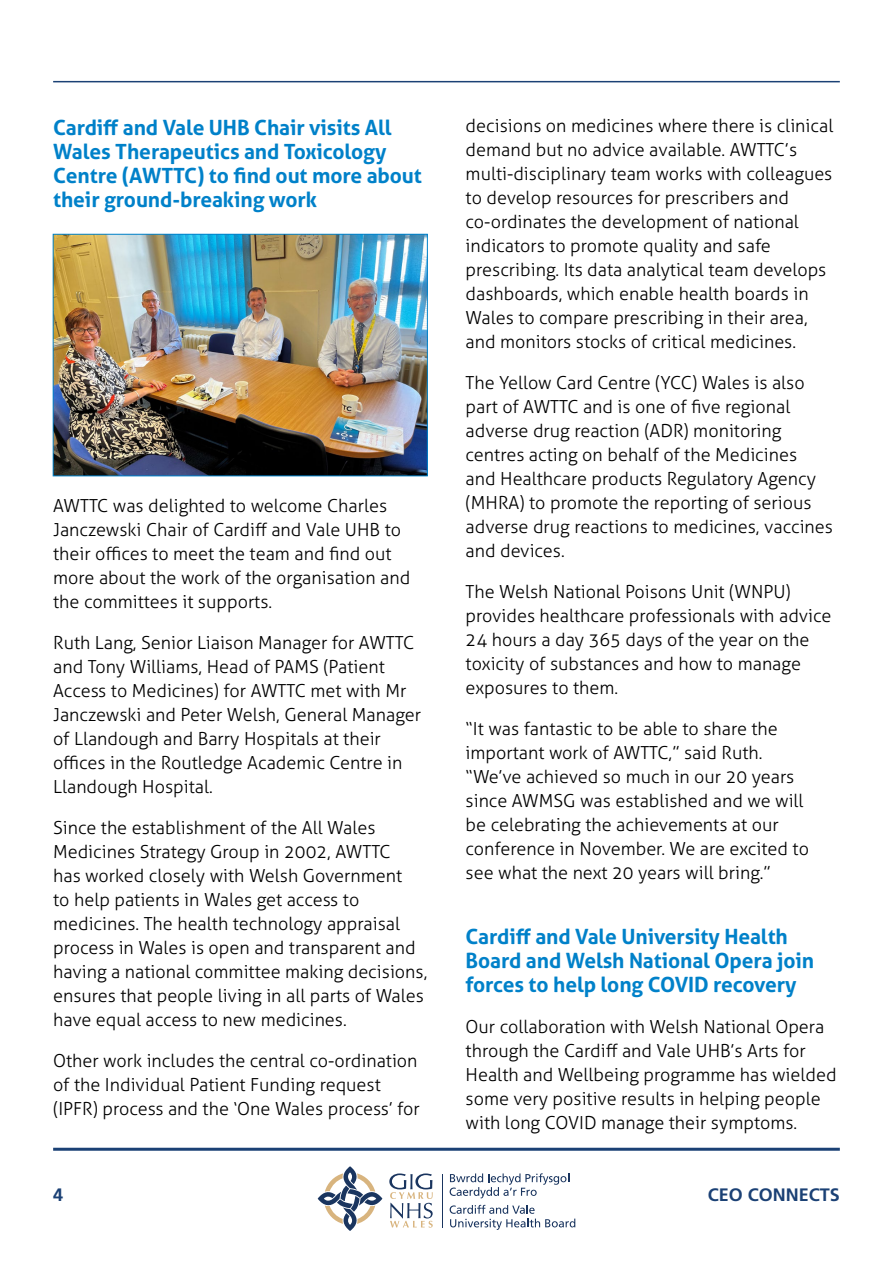
<style>
.page{position:relative;width:893px;height:1263px;background:#fff}
.page>*{position:absolute;margin:0;border:0;box-sizing:border-box;transform-origin:0 0}
.t1{font:700 21px/24px "Aller";letter-spacing:-.005em;color:#0081c9}
.t2{font:300 18px/24px "Aller";color:#000}
.t3{font:700 18px "Frutiger";color:#1b4175}
</style>
<div class="page">
<hr style="left:53px;top:81px;width:787px;height:1px;background:#1b4175">
<svg style="left:318px;top:1166px;width:64px;height:65px"></svg>
<svg style="left:389px;top:1173px;width:44px;height:54px"></svg>
<hr style="left:442px;top:1173px;width:1px;height:54px;background:#1a355f">
<svg style="left:450px;top:1173px;width:119px;height:25px"></svg>
<svg style="left:450px;top:1205px;width:125px;height:25px"></svg>
<hr style="left:53px;top:1148px;width:787px;height:3px;background:#1b4175">
<img style="left:55px;top:236px;width:371px;height:238px">
<div style="left:53px;top:234px;width:375px;height:242px;border:1px solid #0081c9"></div>
<p class="t1" style="left:53px;top:115px;width:370px">Cardiff and Vale UHB Chair visits All Wales Therapeutics and Toxicology Centre (AWTTC) to find out more about their ground-breaking work</p>
<p class="t2" style="left:53px;top:493px;width:359px">AWTTC was delighted to welcome Charles Janczewski Chair of Cardiff and Vale UHB to their offices to meet the team and find out more about the work of the organisation and the committees it supports.</p>
<p class="t2" style="left:53px;top:630px;width:369px">Ruth Lang, Senior Liaison Manager for AWTTC and Tony Williams, Head of PAMS (Patient Access to Medicines) for AWTTC met with Mr Janczewski and Peter Welsh, General Manager of Llandough and Barry Hospitals at their offices in the Routledge Academic Centre in Llandough Hospital.</p>
<p class="t2" style="left:53px;top:815px;width:376px">Since the establishment of the All Wales Medicines Strategy Group in 2002, AWTTC<br>has worked closely with Welsh Government<br>to help patients in Wales get access to medicines. The health technology appraisal process in Wales is open and transparent and having a national committee making decisions, ensures that people living in all parts of Wales have equal access to new medicines.</p>
<p class="t2" style="left:53px;top:1048px;width:368px">Other work includes the central co-ordination of the Individual Patient Funding request (IPFR) process and the ‘One Wales process’ for</p>
<p class="t2" style="left:466px;top:114px;width:369px">decisions on medicines where there is clinical demand but no advice available. AWTTC’s multi-disciplinary team works with colleagues to develop resources for prescribers and co-ordinates the development of national indicators to promote quality and safe prescribing. Its data analytical team develops dashboards, which enable health boards in Wales to compare prescribing in their area, and monitors stocks of critical medicines.</p>
<p class="t2" style="left:466px;top:371px;width:369px">The Yellow Card Centre (YCC) Wales is also part of AWTTC and is one of five regional adverse drug reaction (ADR) monitoring centres acting on behalf of the Medicines<br>and Healthcare products Regulatory Agency (MHRA) to promote the reporting of serious adverse drug reactions to medicines, vaccines and devices.</p>
<p class="t2" style="left:466px;top:580px;width:367px">The Welsh National Poisons Unit (WNPU) provides healthcare professionals with advice 24 hours a day 365 days of the year on the toxicity of substances and how to manage exposures to them.</p>
<p class="t2" style="left:466px;top:717px;width:345px">“It was fantastic to be able to share the important work of AWTTC,” said Ruth. “We’ve achieved so much in our 20 years since AWMSG was established and we will be celebrating the achievements at our conference in November. We are excited to see what the next 20 years will bring.”</p>
<p class="t1" style="left:466px;top:925px;width:350px">Cardiff and Vale University Health<br>Board and Welsh National Opera join forces to help long COVID recovery</p>
<p class="t2" style="left:466px;top:1015px;width:372px">Our collaboration with Welsh National Opera through the Cardiff and Vale UHB’s Arts for Health and Wellbeing programme has wielded some very positive results in helping people with long COVID manage their symptoms.</p>
<p class="t3" style="left:53px;top:1184px;width:12px">4</p>
<p class="t3" style="left:708px;top:1184px;width:134px">CEO CONNECTS</p>
</div>
